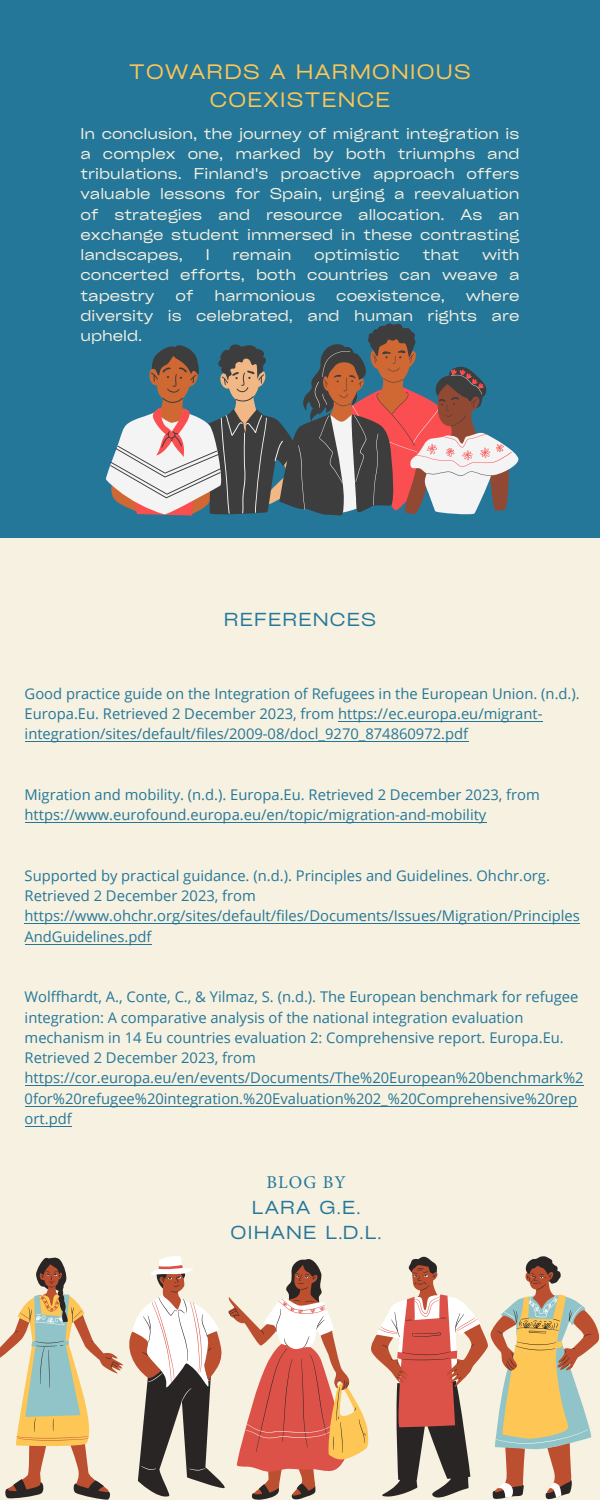
<style>
.page{position:relative;width:600px;height:1500px;background:#f6f1e0}
.page>*{position:absolute;margin:0;border:0;box-sizing:border-box;transform-origin:0 0}
.t1{font:expanded 20px/27.8px "Cy Grotesk";letter-spacing:.065em;color:#fec655;text-align:center}
.t2{font:expanded 18px/25.4px "Cy Grotesk";letter-spacing:.065em;color:#25779a;text-align:center}
.t3{font:expanded 15px/20.3px "Cy Grotesk";color:#f6f1e0;text-align:justify}
.t4{font:14.8px/20.2px "Open Sans";color:#25779a}
.s1{font-family:"Minion Pro";font-stretch:normal}
</style>
<div class="page">
<svg style="left:0;top:1256px;width:599px;height:244px"></svg>
<div style="left:0;top:0;width:600px;height:538px;background:#25779a"></div>
<svg style="left:105px;top:323px;width:414px;height:193px"></svg>
<hr style="left:339px;top:721px;width:204px;height:1px;background:#25779a">
<hr style="left:25px;top:741px;width:444px;height:1px;background:#25779a">
<hr style="left:25px;top:822px;width:462px;height:1px;background:#25779a">
<hr style="left:25px;top:923px;width:555px;height:1px;background:#25779a">
<hr style="left:25px;top:944px;width:127px;height:1px;background:#25779a">
<hr style="left:25px;top:1085px;width:559px;height:1px;background:#25779a">
<hr style="left:25px;top:1106px;width:552px;height:1px;background:#25779a">
<hr style="left:25px;top:1126px;width:47px;height:1px;background:#25779a">
<p class="t1" style="left:129px;top:57px;width:343px">TOWARDS A HARMONIOUS<br>COEXISTENCE</p>
<p class="t3" style="left:81px;top:123px;width:440px">In conclusion, the journey of migrant integration is a complex one, marked by both triumphs and tribulations. Finland's proactive approach offers valuable lessons for Spain, urging a reevaluation of strategies and resource allocation. As an exchange student immersed in these contrasting landscapes,</p>
<p class="t3" style="left:81px;top:244px;width:440px;text-indent:402px">with concerted efforts, both countries can weave a tapestry</p>
<p class="t3" style="left:206px;top:244px;width:5px">I</p>
<p class="t3" style="left:233px;top:244px;width:60px">remain</p>
<p class="t3" style="left:314px;top:244px;width:87px">optimistic</p>
<p class="t3" style="left:423px;top:244px;width:38px">that</p>
<p class="t3" style="left:175px;top:285px;width:19px">of</p>
<p class="t3" style="left:214px;top:285px;width:102px">harmonious</p>
<p class="t3" style="left:336px;top:285px;width:110px">coexistence,</p>
<p class="t3" style="left:81px;top:285px;width:440px;text-indent:385px">where diversity is celebrated, and human rights are upheld.</p>
<p class="t2" style="left:224px;top:606px;width:154px">REFERENCES</p>
<p class="t4" style="left:25px;top:683px;width:557px">Good practice guide on the Integration of Refugees in the European Union. (n.d.).<br>Europa.Eu. Retrieved 2 December 2023, from https://ec.europa.eu/migrant&shy;integration/sites/default/files/2009-08/docl_9270_874860972.pdf</p>
<p class="t4" style="left:25px;top:784px;width:517px">Migration and mobility. (n.d.). Europa.Eu. Retrieved 2 December 2023, from https://www.eurofound.europa.eu/en/topic/migration-and-mobility</p>
<p class="t4" style="left:25px;top:865px;width:557px">Supported by practical guidance. (n.d.). Principles and Guidelines. Ohchr.org.<br>Retrieved 2 December 2023, from https://www.ohchr.org/sites/default/files/Documents/Issues/Migration/Principles AndGuidelines.pdf</p>
<p class="t4" style="left:25px;top:987px;width:561px">Wolffhardt, A., Conte, C., &amp; Yilmaz, S. (n.d.). The European benchmark for refugee integration: A comparative analysis of the national integration evaluation mechanism in 14 Eu countries evaluation 2: Comprehensive report. Europa.Eu.<br>Retrieved 2 December 2023, from https://cor.europa.eu/en/events/Documents/The%20European%20benchmark%2<br>0for%20refugee%20integration.%20Evaluation%202_%20Comprehensive%20rep ort.pdf</p>
<p class="t2" style="left:231px;top:1168px;width:153px"><span class="s1">BLOG BY<br></span>LARA G<span class="s1">.</span>E<span class="s1">.<br></span>OIHANE L<span class="s1">.</span>D<span class="s1">.</span>L<span class="s1">.</span></p>
</div>
